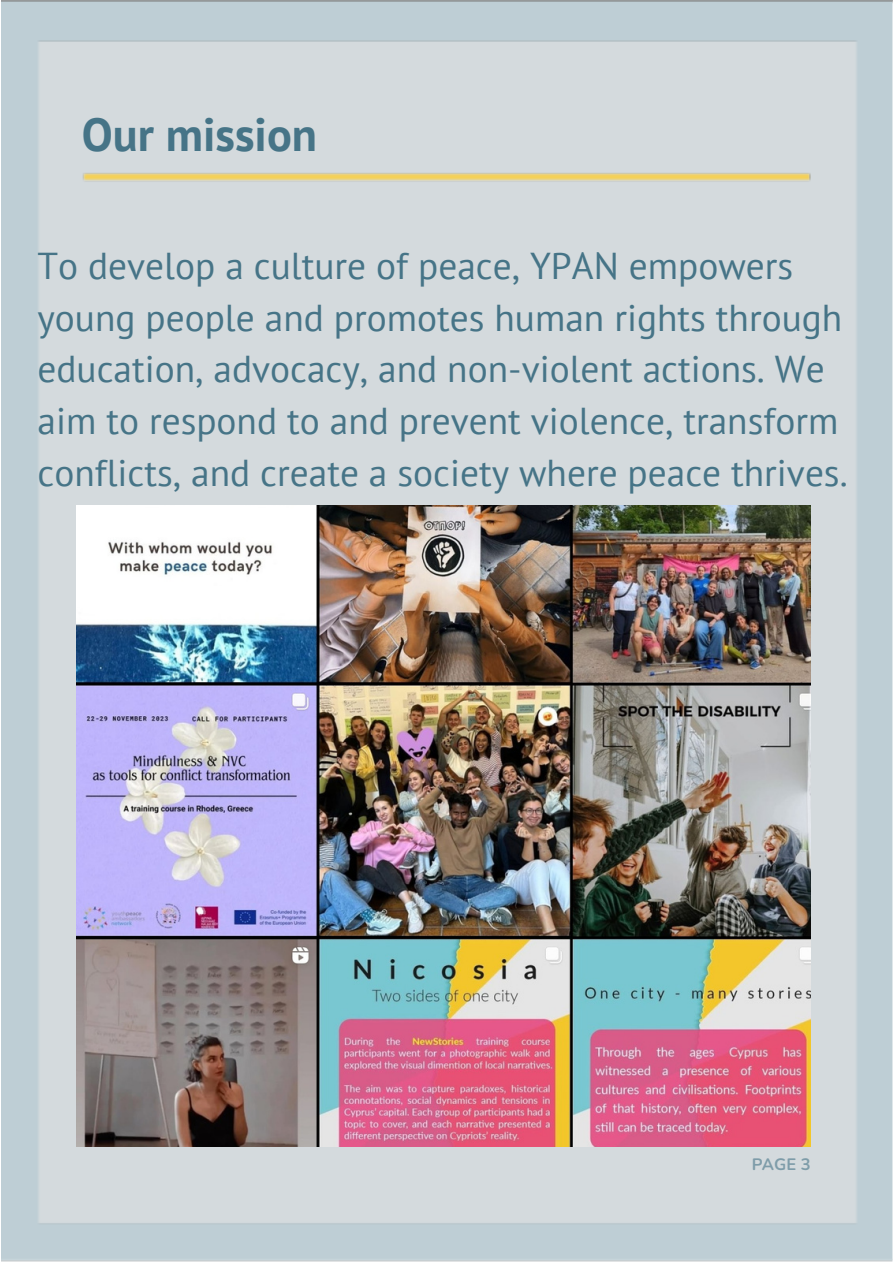
<style>
.page{position:relative;width:893px;height:1264px;background:#fff}
.page>*{position:absolute;margin:0;border:0;box-sizing:border-box;transform-origin:0 0}
.t1{font:700 46.2px "PT Sans";color:#467487}
.t2{font:37.35px/51.8px "PT Sans";color:#467487}
.t3{font:700 16.5px "Nunito";color:#467487}
</style>
<div class="page">
<div style="left:37px;top:40px;width:819px;height:1184px;background:#d4dadd"></div>
<img style="left:82px;top:172px;width:728px;height:10px">
<img style="left:77px;top:505px;width:733px;height:641px">
<p class="t1" style="left:82px;top:104px;width:237px">Our mission</p>
<p class="t2" style="left:37px;top:239px;width:811px">To develop a culture of peace, YPAN empowers young people and promotes human rights through education, advocacy, and non-violent actions. We aim to respond to and prevent violence, transform conflicts, and create a society where peace thrives.</p>
<p class="t3" style="left:751px;top:1153px;width:61px">PAGE 3</p>
</div>
